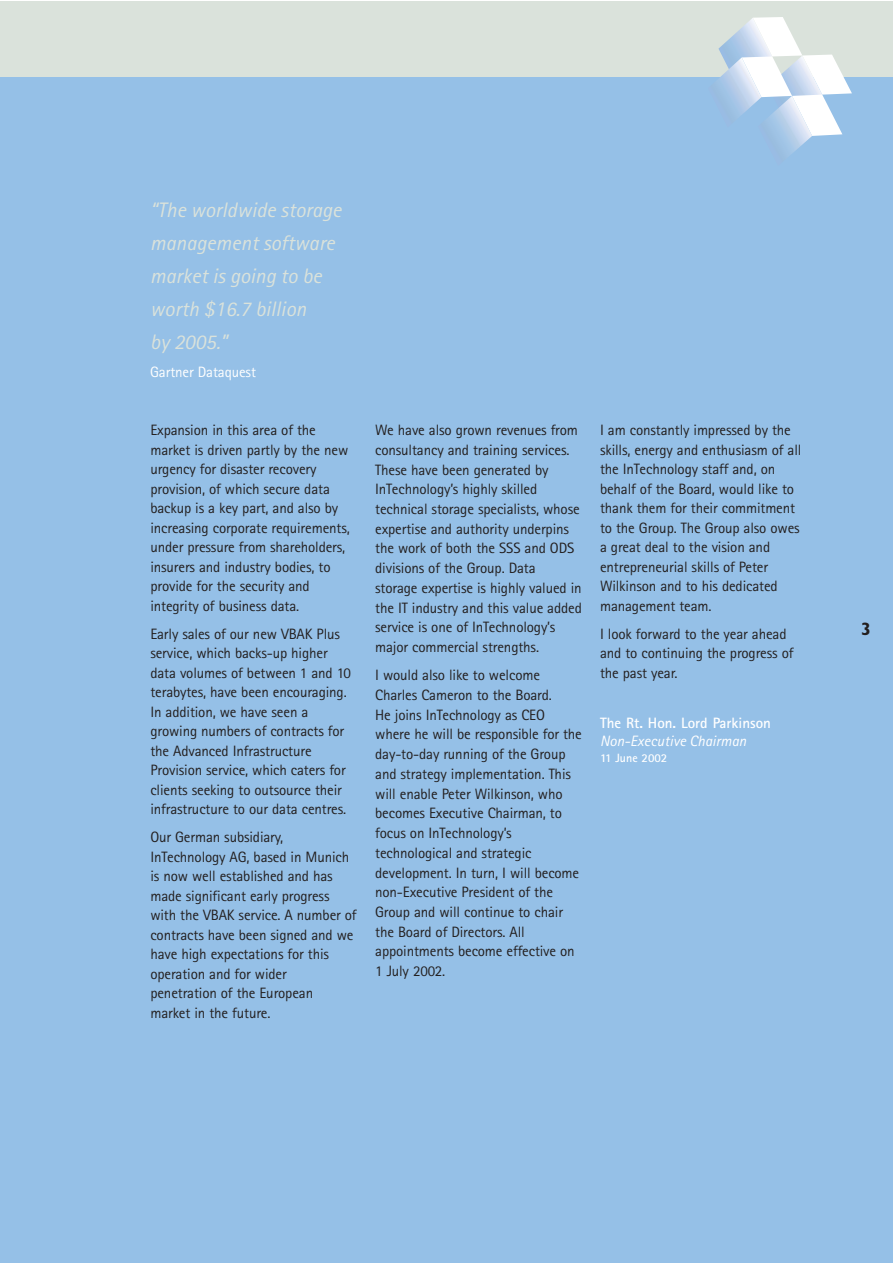
<style>
.page{position:relative;width:893px;height:1263px;background:#fff}
.page>*{position:absolute;margin:0;border:0;box-sizing:border-box;transform-origin:0 0}
.t1{font:italic 21px/33px "Rotis Sans Serif";color:#dae2db}
.t2{font:700 18px "Gill Sans";color:#231f1f}
.t3{font:15px/19.5px "Rotis Sans Serif";letter-spacing:-.01em;color:#231f1f}
.t4{font:700 15px "Rotis Sans Serif";color:#fff}
.t5{font:italic 15px "Rotis Sans Serif";color:#fff}
.t6{font:15px "Rotis Sans Serif";letter-spacing:-.01em;color:#fff}
.t7{font:700 12px "Rotis Sans Serif";color:#fff}
</style>
<div class="page">
<div style="left:0;top:2px;width:892px;height:75px;background:#dae2db"></div>
<div style="left:0;top:77px;width:892px;height:1186px;background:#95c0e7"></div>
<img style="left:718px;top:29px;width:23px;height:28px">
<img style="left:779px;top:136px;width:33px;height:19px">
<img style="left:718px;top:57px;width:23px;height:59px">
<svg style="left:741px;top:17px;width:110px;height:119px"></svg>
<h1 class="t1" style="left:150px;top:196px;width:193px">“The worldwide storage management software market is going to be worth $16.7 billion<br>by 2005.”</h1>
<p class="t6" style="left:150px;top:367px;width:107px">Gartner Dataquest</p>
<p class="t3" style="left:150px;top:422px;width:201px">Expansion in this area of the market is driven partly by the new urgency for disaster recovery provision, of which secure data backup is a key part, and also by increasing corporate requirements, under pressure from shareholders, insurers and industry bodies, to provide for the security and integrity of business data.</p>
<p class="t3" style="left:150px;top:625px;width:202px">Early sales of our new VBAK Plus service, which backs-up higher data volumes of between 1 and 10 terabytes, have been encouraging.<br>In addition, we have seen a growing numbers of contracts for the Advanced Infrastructure<br>Provision service, which caters for clients seeking to outsource their infrastructure to our data centres.</p>
<p class="t3" style="left:150px;top:829px;width:208px">Our German subsidiary,<br>InTechnology AG, based in Munich is now well established and has made significant early progress with the VBAK service. A number of contracts have been signed and we have high expectations for this operation and for wider penetration of the European market in the future.</p>
<p class="t3" style="left:375px;top:422px;width:208px">We have also grown revenues from consultancy and training services.<br>These have been generated by InTechnology’s highly skilled technical storage specialists, whose expertise and authority underpins the work of both the SSS and ODS divisions of the Group. Data<br>storage expertise is highly valued in the IT industry and this value added service is one of InTechnology’s major commercial strengths.</p>
<p class="t3" style="left:375px;top:667px;width:208px">I would also like to welcome<br>Charles Cameron to the Board.<br>He joins InTechnology as CEO where he will be responsible for the day-to-day running of the Group and strategy implementation. This will enable Peter Wilkinson, who becomes Executive Chairman, to focus on InTechnology’s technological and strategic development. In turn, I will become non-Executive President of the<br>Group and will continue to chair the Board of Directors. All appointments become effective on<br>1 July 2002.</p>
<p class="t3" style="left:600px;top:422px;width:203px">I am constantly impressed by the skills, energy and enthusiasm of all the InTechnology staff and, on behalf of the Board, would like to thank them for their commitment to the Group. The Group also owes a great deal to the vision and entrepreneurial skills of Peter<br>Wilkinson and to his dedicated management team.</p>
<p class="t3" style="left:600px;top:625px;width:195px">I look forward to the year ahead and to continuing the progress of the past year.</p>
<p class="t4" style="left:600px;top:717px;width:172px">The Rt. Hon. Lord Parkinson</p>
<p class="t5" style="left:600px;top:735px;width:148px">Non-Executive Chairman</p>
<p class="t7" style="left:600px;top:753px;width:69px">11 June 2002</p>
<p class="t2" style="left:861px;top:623px;width:11px">3</p>
</div>
